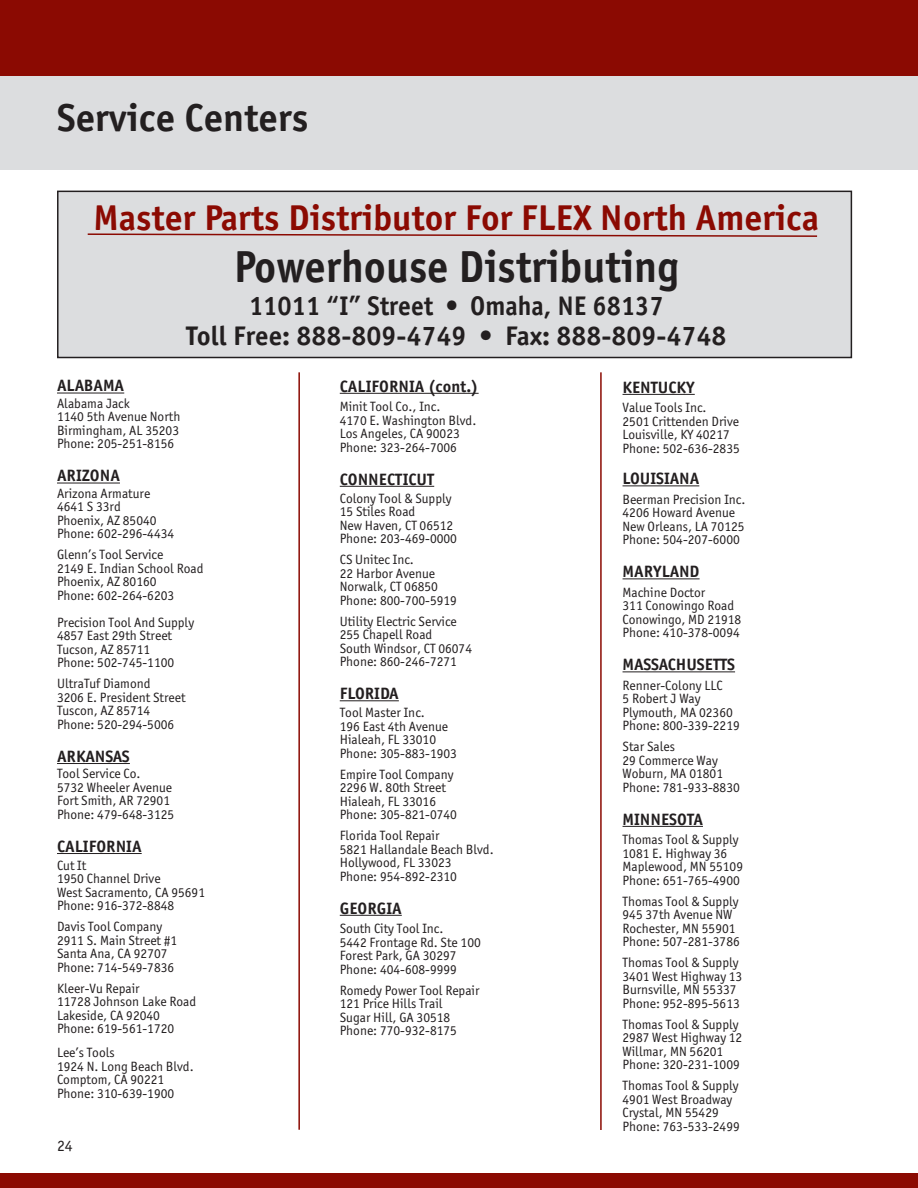
<style>
.page{position:relative;width:918px;height:1188px;background:#fff}
.page>*{position:absolute;margin:0;border:0;box-sizing:border-box;transform-origin:0 0}
.t1{font:700 45px "Officina Sans CTT";color:#231f20;scale:.95 1}
.t2{font:700 39px "Officina Sans CTT";color:#231f20}
.t3{font:700 36px "Officina Sans CTT";color:#8b0a02}
.t4{font:700 27px/30px "Officina Sans CTT";color:#231f20;text-align:center;scale:.95 1}
.t5{font:700 16.5px "Officina Sans CTT";color:#231f20}
.t6{font:15.75px "Officina Sans ITC Pro";color:#231f20}
.t7{font:13.5px/13.5px "Officina Sans ITC Pro";color:#231f20}
</style>
<div class="page">
<div style="left:0;top:0;width:918px;height:77px;background:#8b0a02"></div>
<div style="left:0;top:77px;width:918px;height:93px;background:#dcdddf"></div>
<div style="left:0;top:1174px;width:918px;height:14px;background:#8b0a02"></div>
<div style="left:58px;top:191px;width:793px;height:167px;background:#dcdddf"></div>
<div style="left:57px;top:191px;width:795px;height:167px;border:2px solid #231f20"></div>
<hr style="left:57px;top:393px;width:67px;height:1px;background:#231f20">
<hr style="left:57px;top:483px;width:63px;height:1px;background:#231f20">
<hr style="left:57px;top:763px;width:73px;height:1px;background:#231f20">
<hr style="left:57px;top:853px;width:85px;height:1px;background:#231f20">
<hr style="left:340px;top:393px;width:139px;height:1px;background:#231f20">
<hr style="left:340px;top:486px;width:94px;height:1px;background:#231f20">
<hr style="left:340px;top:700px;width:59px;height:1px;background:#231f20">
<hr style="left:340px;top:915px;width:62px;height:1px;background:#231f20">
<hr style="left:623px;top:394px;width:72px;height:1px;background:#231f20">
<hr style="left:623px;top:485px;width:76px;height:1px;background:#231f20">
<hr style="left:623px;top:578px;width:77px;height:1px;background:#231f20">
<hr style="left:623px;top:671px;width:112px;height:1px;background:#231f20">
<hr style="left:623px;top:826px;width:80px;height:1px;background:#231f20">
<hr style="left:298px;top:372px;width:2px;height:758px;background:#8b0a02">
<hr style="left:600px;top:372px;width:2px;height:758px;background:#8b0a02">
<svg style="left:87px;top:233px;width:731px;height:4px"></svg>
<h2 class="t2" style="left:57px;top:96px;width:253px">Service Centers</h2>
<h3 class="t3" style="left:94px;top:197px;width:727px">Master Parts Distributor For FLEX North America</h3>
<h1 class="t1" style="left:234px;top:242px;width:470px">Powerhouse Distributing</h1>
<h3 class="t4" style="left:186px;top:292px;width:570px">11011 “I” Street • Omaha, NE 68137<br>Toll Free: 888-809-4749 • Fax: 888-809-4748</h3>
<p class="t5" style="left:57px;top:376px;width:69px">ALABAMA</p>
<p class="t7" style="left:57px;top:398px;width:125px">Alabama Jack<br>1140 5th Avenue North<br>Birmingham, AL 35203<br>Phone: 205-251-8156</p>
<p class="t5" style="left:57px;top:466px;width:64px">ARIZONA</p>
<p class="t7" style="left:57px;top:488px;width:119px">Arizona Armature<br>4641 S 33rd<br>Phoenix, AZ 85040<br>Phone: 602-296-4434</p>
<p class="t7" style="left:57px;top:549px;width:148px">Glenn’s Tool Service<br>2149 E. Indian School Road<br>Phoenix, AZ 80160<br>Phone: 602-264-6203</p>
<p class="t7" style="left:57px;top:617px;width:139px">Precision Tool And Supply<br>4857 East 29th Street<br>Tucson, AZ 85711<br>Phone: 502-745-1100</p>
<p class="t7" style="left:57px;top:678px;width:130px">UltraTuf Diamond<br>3206 E. President Street<br>Tuscon, AZ 85714<br>Phone: 520-294-5006</p>
<p class="t5" style="left:57px;top:747px;width:74px">ARKANSAS</p>
<p class="t7" style="left:57px;top:768px;width:119px">Tool Service Co.<br>5732 Wheeler Avenue<br>Fort Smith, AR 72901<br>Phone: 479-648-3125</p>
<p class="t5" style="left:57px;top:837px;width:86px">CALIFORNIA</p>
<p class="t7" style="left:57px;top:860px;width:150px">Cut It<br>1950 Channel Drive<br>West Sacramento, CA 95691<br>Phone: 916-372-8848</p>
<p class="t7" style="left:57px;top:921px;width:122px">Davis Tool Company<br>2911 S. Main Street #1<br>Santa Ana, CA 92707<br>Phone: 714-549-7836</p>
<p class="t7" style="left:57px;top:983px;width:141px">Kleer-Vu Repair<br>11728 Johnson Lake Road<br>Lakeside, CA 92040<br>Phone: 619-561-1720</p>
<p class="t7" style="left:57px;top:1047px;width:138px">Lee’s Tools<br>1924 N. Long Beach Blvd.<br>Comptom, CA 90221<br>Phone: 310-639-1900</p>
<p class="t5" style="left:340px;top:377px;width:140px">CALIFORNIA (cont.)</p>
<p class="t7" style="left:340px;top:401px;width:138px">Minit Tool Co., Inc.<br>4170 E. Washington Blvd.<br>Los Angeles, CA 90023<br>Phone: 323-264-7006</p>
<p class="t5" style="left:340px;top:470px;width:96px">CONNECTICUT</p>
<p class="t7" style="left:340px;top:492px;width:119px">Colony Tool &amp; Supply<br>15 Stiles Road<br>New Haven, CT 06512<br>Phone: 203-469-0000</p>
<p class="t7" style="left:340px;top:554px;width:119px">CS Unitec Inc.<br>22 Harbor Avenue<br>Norwalk, CT 06850<br>Phone: 800-700-5919</p>
<p class="t7" style="left:340px;top:615px;width:134px">Utility Electric Service<br>255 Chapell Road<br>South Windsor, CT 06074<br>Phone: 860-246-7271</p>
<p class="t5" style="left:340px;top:684px;width:61px">FLORIDA</p>
<p class="t7" style="left:340px;top:707px;width:119px">Tool Master Inc.<br>196 East 4th Avenue<br>Hialeah, FL 33010<br>Phone: 305-883-1903</p>
<p class="t7" style="left:340px;top:768px;width:119px">Empire Tool Company<br>2296 W. 80th Street<br>Hialeah, FL 33016<br>Phone: 305-821-0740</p>
<p class="t7" style="left:340px;top:830px;width:155px">Florida Tool Repair<br>5821 Hallandale Beach Blvd.<br>Hollywood, FL 33023<br>Phone: 954-892-2310</p>
<p class="t5" style="left:340px;top:899px;width:64px">GEORGIA</p>
<p class="t7" style="left:340px;top:923px;width:143px">South City Tool Inc.<br>5442 Frontage Rd. Ste 100<br>Forest Park, GA 30297<br>Phone: 404-608-9999</p>
<p class="t7" style="left:340px;top:984px;width:141px">Romedy Power Tool Repair<br>121 Price Hills Trail<br>Sugar Hill, GA 30518<br>Phone: 770-932-8175</p>
<p class="t5" style="left:623px;top:378px;width:74px">KENTUCKY</p>
<p class="t7" style="left:623px;top:402px;width:119px">Value Tools Inc.<br>2501 Crittenden Drive<br>Louisville, KY 40217<br>Phone: 502-636-2835</p>
<p class="t5" style="left:623px;top:469px;width:78px">LOUISIANA</p>
<p class="t7" style="left:623px;top:493px;width:124px">Beerman Precision Inc.<br>4206 Howard Avenue<br>New Orleans, LA 70125<br>Phone: 504-207-6000</p>
<p class="t5" style="left:623px;top:562px;width:79px">MARYLAND</p>
<p class="t7" style="left:623px;top:586px;width:120px">Machine Doctor<br>311 Conowingo Road<br>Conowingo, MD 21918<br>Phone: 410-378-0094</p>
<p class="t5" style="left:623px;top:655px;width:114px">MASSACHUSETTS</p>
<p class="t7" style="left:623px;top:679px;width:119px">Renner-Colony LLC<br>5 Robert J Way<br>Plymouth, MA 02360<br>Phone: 800-339-2219</p>
<p class="t7" style="left:623px;top:741px;width:119px">Star Sales<br>29 Commerce Way<br>Woburn, MA 01801<br>Phone: 781-933-8830</p>
<p class="t5" style="left:623px;top:810px;width:82px">MINNESOTA</p>
<p class="t7" style="left:623px;top:834px;width:122px">Thomas Tool &amp; Supply<br>1081 E. Highway 36<br>Maplewood, MN 55109<br>Phone: 651-765-4900</p>
<p class="t7" style="left:623px;top:895px;width:119px">Thomas Tool &amp; Supply<br>945 37th Avenue NW<br>Rochester, MN 55901<br>Phone: 507-281-3786</p>
<p class="t7" style="left:623px;top:957px;width:121px">Thomas Tool &amp; Supply<br>3401 West Highway 13<br>Burnsville, MN 55337<br>Phone: 952-895-5613</p>
<p class="t7" style="left:623px;top:1018px;width:121px">Thomas Tool &amp; Supply<br>2987 West Highway 12<br>Willmar, MN 56201<br>Phone: 320-231-1009</p>
<p class="t7" style="left:623px;top:1080px;width:119px">Thomas Tool &amp; Supply<br>4901 West Broadway<br>Crystal, MN 55429<br>Phone: 763-533-2499</p>
<p class="t6" style="left:57px;top:1140px;width:17px">24</p>
</div>
